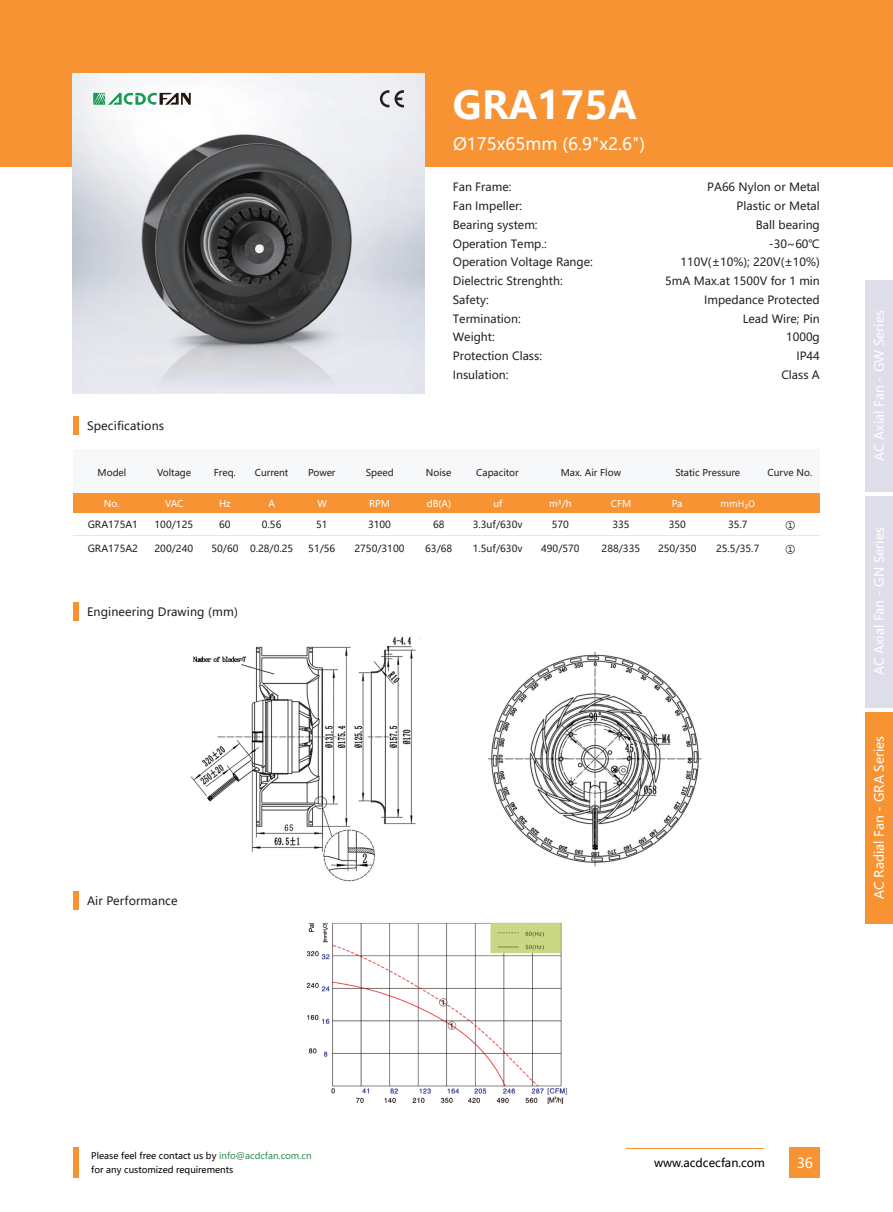
<style>
.page{position:relative;width:893px;height:1212px;background:#fff}
.page>*{position:absolute;margin:0;border:0;box-sizing:border-box;transform-origin:0 0}
.t1{font:700 38.25px "Microsoft Ya Hei";color:#fff}
.t2{font:16.95px "Microsoft Ya Hei";color:#fff}
.t3{font:13.95px "Microsoft Ya Hei";color:#fff}
.t4{font:12.75px "Microsoft Ya Hei";color:#fff}
.t5{font:11.55px "Microsoft Ya Hei";letter-spacing:.01em;color:#231f20}
.t6{font:11.55px "Microsoft Ya Hei";color:#000}
.t7{font:11.25px/18.8px "Microsoft Ya Hei";color:#222322}
.t8{font:9.75px "Microsoft Ya Hei";color:#231f20}
.t9{font:9.3px "Microsoft Ya Hei";color:#231f20}
.t10{font:9.3px "Microsoft Ya Hei";color:#fff}
.t11{font:9.3px "Alibaba Pu Hui Ti";color:#fff}
.t12{font:9px/14px "Microsoft Ya Hei";color:#000}
.s1{color:#328e51}
</style>
<div class="page">
<div style="left:0;top:0;width:893px;height:167px;background:#f79332"></div>
<img style="left:73px;top:73px;width:351px;height:321px">
<div style="left:790px;top:1148px;width:30px;height:30px;background:#f79332"></div>
<hr style="left:626px;top:1148px;width:138px;height:1px;background:#f79332">
<svg style="left:93px;top:93px;width:98px;height:13px"></svg>
<div style="left:73px;top:449px;width:747px;height:45px;background:#f6f8fa"></div>
<div style="left:73px;top:493px;width:747px;height:19px;background:#f79332"></div>
<hr style="left:73px;top:536px;width:747px;height:1px;background:#e6e6e6">
<svg style="left:395px;top:90px;width:9px;height:17px"></svg>
<svg style="left:380px;top:90px;width:9px;height:17px"></svg>
<img style="left:306px;top:922px;width:261px;height:182px">
<img style="left:191px;top:637px;width:511px;height:245px">
<div style="left:73px;top:416px;width:6px;height:19px;background:#f79332"></div>
<div style="left:73px;top:891px;width:6px;height:18px;background:#f79332"></div>
<div style="left:73px;top:602px;width:6px;height:19px;background:#f79332"></div>
<div style="left:73px;top:1148px;width:6px;height:30px;background:#f79332"></div>
<div style="left:865px;top:280px;width:28px;height:212px;background:#dddee9"></div>
<div style="left:865px;top:496px;width:28px;height:212px;background:#dddee9"></div>
<div style="left:865px;top:712px;width:28px;height:212px;background:#f79332"></div>
<svg style="left:140px;top:193px;width:96px;height:31px;background:#525354"></svg>
<svg style="left:278px;top:163px;width:95px;height:31px;background:#949598"></svg>
<svg style="left:140px;top:232px;width:233px;height:98px;background:#636466"></svg>
<p class="t5" style="left:87px;top:418px;width:79px">Specifications</p>
<h1 class="t1" style="left:452px;top:78px;width:186px">GRA175A</h1>
<h2 class="t2" style="left:453px;top:132px;width:194px">Ø175x65mm (6.9"x2.6")</h2>
<p class="t7" style="left:453px;top:178px;width:142px">Fan Frame:<br>Fan Impeller:<br>Bearing system:<br>Operation Temp.:<br>Operation Voltage Range:<br>Dielectric Strenghth:<br>Safety:<br>Termination:<br>Weight:<br>Protection Class:<br>Insulation:</p>
<p class="t7" style="left:665px;top:178px;width:156px;text-align:right">PA66 Nylon or Metal<br>Plastic or Metal<br>Ball bearing<br>-30~60℃<br>110V(±10%); 220V(±10%)<br>5mA Max.at 1500V for 1 min<br>Impedance Protected<br>Lead Wire; Pin<br>1000g<br>IP44<br>Class A</p>
<p class="t9" style="left:98px;top:466px;width:30px">Model</p>
<p class="t9" style="left:157px;top:466px;width:36px">Voltage</p>
<p class="t9" style="left:214px;top:466px;width:23px">Freq.</p>
<p class="t9" style="left:255px;top:466px;width:35px">Current</p>
<p class="t9" style="left:308px;top:466px;width:29px">Power</p>
<p class="t9" style="left:366px;top:466px;width:29px">Speed</p>
<p class="t9" style="left:426px;top:466px;width:27px">Noise</p>
<p class="t9" style="left:561px;top:466px;width:62px">Max. Air Flow</p>
<p class="t9" style="left:767px;top:466px;width:46px">Curve No.</p>
<p class="t10" style="left:104px;top:497px;width:17px">No.</p>
<p class="t10" style="left:165px;top:497px;width:20px">VAC</p>
<p class="t10" style="left:219px;top:497px;width:13px">Hz</p>
<p class="t10" style="left:268px;top:497px;width:8px">A</p>
<p class="t10" style="left:317px;top:497px;width:11px">W</p>
<p class="t10" style="left:369px;top:497px;width:22px">RPM</p>
<p class="t10" style="left:427px;top:497px;width:26px">dB(A)</p>
<p class="t10" style="left:549px;top:497px;width:24px">m³/h</p>
<p class="t10" style="left:611px;top:497px;width:22px">CFM</p>
<p class="t8" style="left:88px;top:518px;width:52px">GRA175A1</p>
<p class="t8" style="left:155px;top:518px;width:40px">100/125</p>
<p class="t8" style="left:219px;top:518px;width:13px">60</p>
<p class="t8" style="left:262px;top:518px;width:21px">0.56</p>
<p class="t8" style="left:316px;top:518px;width:13px">51</p>
<p class="t8" style="left:368px;top:518px;width:24px">3100</p>
<p class="t8" style="left:433px;top:518px;width:13px">68</p>
<p class="t8" style="left:552px;top:518px;width:19px">570</p>
<p class="t8" style="left:612px;top:518px;width:19px">335</p>
<p class="t8" style="left:785px;top:518px;width:11px">①</p>
<p class="t8" style="left:88px;top:541px;width:52px">GRA175A2</p>
<p class="t8" style="left:155px;top:541px;width:40px">200/240</p>
<p class="t8" style="left:211px;top:541px;width:83px">50/60 0.28/0.25</p>
<p class="t8" style="left:308px;top:541px;width:29px">51/56</p>
<p class="t8" style="left:354px;top:541px;width:51px">2750/3100</p>
<p class="t8" style="left:425px;top:541px;width:29px">63/68</p>
<p class="t8" style="left:541px;top:541px;width:40px">490/570</p>
<p class="t8" style="left:602px;top:541px;width:40px">288/335</p>
<p class="t8" style="left:785px;top:541px;width:11px">①</p>
<p class="t9" style="left:476px;top:466px;width:44px">Capacitor</p>
<p class="t10" style="left:493px;top:497px;width:11px">uf</p>
<p class="t8" style="left:473px;top:518px;width:51px">3.3uf/630v</p>
<p class="t8" style="left:473px;top:541px;width:51px">1.5uf/630v</p>
<p class="t9" style="left:675px;top:466px;width:66px">Static Pressure</p>
<p class="t10" style="left:672px;top:497px;width:12px">Pa</p>
<p class="t11" style="left:721px;top:496px;width:36px">mmH₂O</p>
<p class="t8" style="left:669px;top:518px;width:19px">350</p>
<p class="t8" style="left:728px;top:518px;width:21px">35.7</p>
<p class="t8" style="left:658px;top:541px;width:40px">250/350</p>
<p class="t8" style="left:716px;top:541px;width:45px">25.5/35.7</p>
<p class="t5" style="left:87px;top:604px;width:152px">Engineering Drawing (mm)</p>
<p class="t5" style="left:87px;top:893px;width:92px">Air Performance</p>
<p class="t4" style="left:871px;top:461px;width:152px;rotate:-90deg">AC Axial Fan - GW Series</p>
<p class="t4" style="left:871px;top:675px;width:149px;rotate:-90deg">AC Axial Fan - GN Series</p>
<p class="t4" style="left:871px;top:899px;width:164px;rotate:-90deg">AC Radial Fan - GRA Series</p>
<p class="t12" style="left:91px;top:1148px;width:222px">Please feel free contact us by <span class="s1">info@acdcfan.com.cn </span>for any customized requirements</p>
<p class="t6" style="left:654px;top:1155px;width:112px">www.acdcecfan.com</p>
<p class="t3" style="left:797px;top:1154px;width:18px">36</p>
</div>
